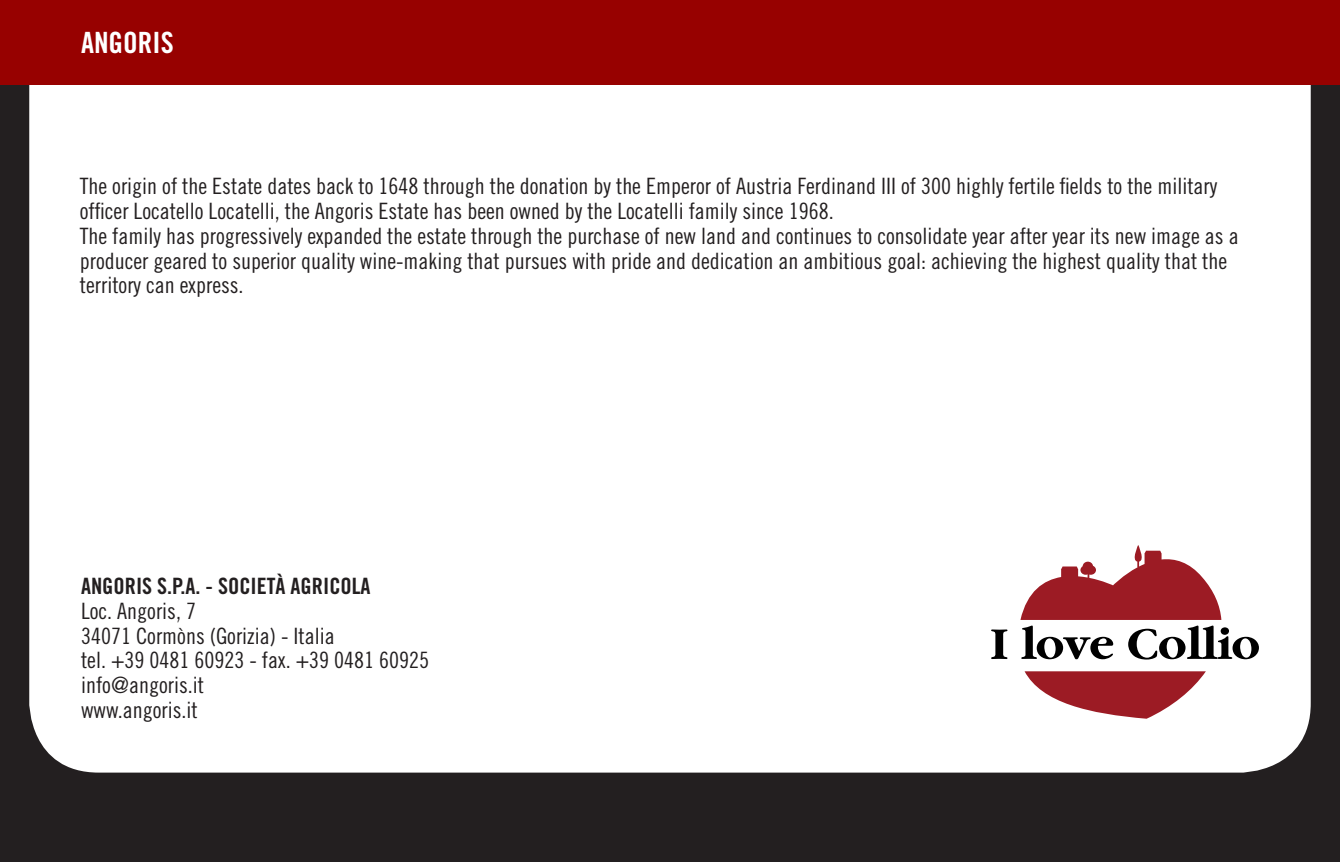
<style>
.page{position:relative;width:1340px;height:862px;background:#fff}
.page>*{position:absolute;margin:0;border:0;box-sizing:border-box;transform-origin:0 0}
.t1{font:29.25px "Trade Gothic Bold Cond Twenty";color:#fff}
.t2{font:22.5px/24.8px "Trade Gothic Cond Eighteen";color:#231f20}
.t3{font:22.5px "Trade Gothic Bold Cond Twenty";color:#231f20}
</style>
<div class="page">
<div style="left:0;top:0;width:1339px;height:861px;background:#231f20"></div>
<div style="left:29px;top:85px;width:1281px;height:687px;background:#fff"></div>
<div style="left:0;top:0;width:1339px;height:85px;background:#970100"></div>
<svg style="left:991px;top:629px;width:16px;height:29px"></svg>
<svg style="left:1020px;top:544px;width:238px;height:174px;background:#ca9b9f"></svg>
<p class="t1" style="left:81px;top:24px;width:94px">ANGORIS</p>
<p class="t2" style="left:80px;top:174px;width:1139px">The origin of the Estate dates back to 1648 through the donation by the Emperor of Austria Ferdinand III of 300 highly fertile fields to the military officer Locatello Locatelli, the Angoris Estate has been owned by the Locatelli family since 1968.</p>
<p class="t2" style="left:80px;top:223px;width:1160px">The family has progressively expanded the estate through the purchase of new land and continues to consolidate year after year its new image as a producer geared to superior quality wine-making that pursues with pride and dedication an ambitious goal: achieving the highest quality that the territory can express.</p>
<p class="t3" style="left:81px;top:572px;width:291px">ANGORIS S.P.A. - SOCIETÀ AGRICOLA</p>
<p class="t2" style="left:81px;top:597px;width:116px">Loc. Angoris, 7</p>
<p class="t2" style="left:81px;top:622px;width:255px">34071 Cormòns (Gorizia) - Italia</p>
<p class="t2" style="left:81px;top:647px;width:349px">tel. +39 0481 60923 - fax. +39 0481 60925</p>
<p class="t2" style="left:81px;top:672px;width:124px">info@angoris.it</p>
<p class="t2" style="left:81px;top:696px;width:118px">www.angoris.it</p>
</div>
